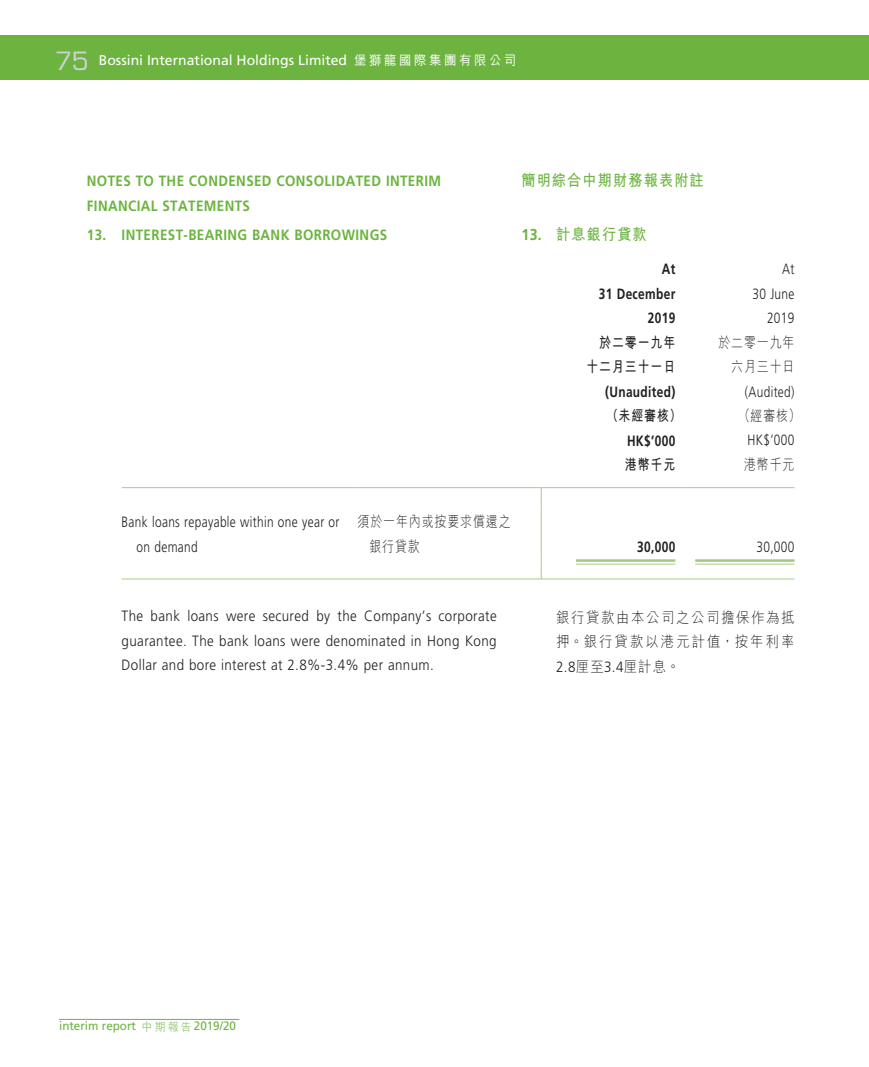
<style>
.page{position:relative;width:869px;height:1067px;background:#fff}
.page>*{position:absolute;margin:0;border:0;box-sizing:border-box;transform-origin:0 0}
._01_H1_C{font:700 15.75px "M Hei HK";letter-spacing:.08em;color:#6cb43f;scale:.9 1}
._00_txt{font:300 14.88px/24.5px "Frutiger LT Std";letter-spacing:.03em;color:#231f20;text-align:justify;scale:.9 1}
._01_H1{font:700 14.88px/24.5px "Frutiger LT Std";letter-spacing:.03em;color:#6cb43f;scale:.9 1}
._50_Table_txt{font:300 14.88px/24.5px "Frutiger LT Std";letter-spacing:.03em;color:#231f20;scale:.8 1}
._00_txt_C{font:300 14.88px/24.5px "M Hei HK";letter-spacing:.12em;color:#231f20;text-align:justify;scale:.9 1}
._50_Table_txt-2{font:700 14.88px "Frutiger LT Std";letter-spacing:.03em;color:#231f20;scale:.8 1}
._50_Table_txt-3{font:300 14.88px/24.5px "M Hei HK";letter-spacing:.08em;color:#231f20;scale:.8 1}
.tab{font:700 14.88px "M Hei HK";letter-spacing:.08em;color:#231f20;scale:.8 1}
.tab-2{font:300 14.88px "M Hei HK";letter-spacing:.08em;color:#231f20;scale:.8 1}
._50_Table_txt-4{font:700 14.88px "M Hei HK";letter-spacing:.08em;color:#231f20;scale:.8 1}
.t1{font:14px "Frutiger LT Std";color:#fff}
.t2{font:12.25px "Frutiger LT Std";color:#6cb43f;scale:.95 1}
.s1{font-family:"Eurostile LT Std";font-size:24.5px;color:#d1d2d4}
.s2{font-family:"M Hei HK";font-weight:500;font-size:13.12px}
.s3{font-family:"Frutiger LT Std"}
.s4{font-family:"M Hei HK";font-weight:300;font-size:11.38px}
</style>
<div class="page">
<div style="left:0;top:35px;width:868px;height:44px;background:#6cb43f"></div>
<hr style="left:59px;top:1019px;width:180px;height:1px;background:#6cb43f">
<hr style="left:540px;top:505px;width:1px;height:49px;background:#a5cc85">
<hr style="left:122px;top:487px;width:235px;height:1px;background:#a5cc85">
<hr style="left:357px;top:487px;width:184px;height:1px;background:#a5cc85">
<svg style="left:540px;top:487px;width:26px;height:18px"></svg>
<hr style="left:566px;top:487px;width:119px;height:1px;background:#a5cc85">
<hr style="left:685px;top:487px;width:109px;height:1px;background:#a5cc85">
<hr style="left:575px;top:559px;width:100px;height:3px;background:#a5cc85">
<hr style="left:575px;top:563px;width:100px;height:1px;background:#a5cc85">
<hr style="left:694px;top:559px;width:100px;height:3px;background:#a5cc85">
<hr style="left:694px;top:563px;width:100px;height:1px;background:#a5cc85">
<hr style="left:122px;top:578px;width:235px;height:1px;background:#a5cc85">
<hr style="left:357px;top:578px;width:183px;height:1px;background:#a5cc85">
<svg style="left:540px;top:554px;width:26px;height:25px"></svg>
<hr style="left:566px;top:578px;width:119px;height:1px;background:#a5cc85">
<hr style="left:685px;top:578px;width:109px;height:1px;background:#a5cc85">
<p class="t1" style="left:55px;top:52px;width:462px"><span class="s1">75</span> Bossini International Holdings Limited <span class="s2">堡獅龍國際集團有限公司</span></p>
<p class="_01_H1" style="left:87px;top:169px;width:395px">NOTES TO THE CONDENSED CONSOLIDATED INTERIM<br>FINANCIAL STATEMENTS</p>
<p class="_01_H1_C" style="left:521px;top:169px;width:204px">簡明綜合中期財務報表附註</p>
<p class="_01_H1" style="left:87px;top:223px;width:335px">13. INTEREST-BEARING BANK BORROWINGS</p>
<p class="_01_H1_C" style="left:521px;top:223px;width:141px"><span class="s3">13.</span> 計息銀行貸款</p>
<p class="_50_Table_txt-2" style="left:661px;top:260px;width:18px">At</p>
<p class="_50_Table_txt-2" style="left:598px;top:285px;width:97px">31 December</p>
<p class="_50_Table_txt-2" style="left:647px;top:309px;width:36px">2019</p>
<p class="tab" style="left:599px;top:331px;width:97px">於二零一九年</p>
<p class="tab" style="left:586px;top:356px;width:113px">十二月三十一日</p>
<p class="_50_Table_txt" style="left:781px;top:257px;width:17px">At</p>
<p class="_50_Table_txt" style="left:752px;top:282px;width:54px">30 June</p>
<p class="_50_Table_txt" style="left:766px;top:306px;width:36px">2019</p>
<p class="tab-2" style="left:718px;top:332px;width:97px">於二零一九年</p>
<p class="tab-2" style="left:730px;top:356px;width:81px">六月三十日</p>
<p class="_50_Table_txt-2" style="left:605px;top:383px;width:89px">(Unaudited)</p>
<p class="_50_Table_txt" style="left:744px;top:380px;width:64px">(Audited)</p>
<p class="_50_Table_txt-4" style="left:606px;top:405px;width:95px">（未經審核）</p>
<p class="_50_Table_txt-3" style="left:738px;top:403px;width:79px">（經審核）</p>
<p class="_50_Table_txt-2" style="left:626px;top:432px;width:62px">HK$’000</p>
<p class="_50_Table_txt" style="left:747px;top:428px;width:60px">HK$’000</p>
<p class="_50_Table_txt-4" style="left:624px;top:454px;width:64px">港幣千元</p>
<p class="_50_Table_txt-3" style="left:743px;top:452px;width:64px">港幣千元</p>
<p class="_50_Table_txt" style="left:136px;top:510px;width:255px;text-indent:-15px">Bank loans repayable within one year or on demand</p>
<p class="_50_Table_txt-3" style="left:369px;top:509px;width:178px;text-indent:-12px">須於一年內或按要求償還之銀行貸款</p>
<p class="_50_Table_txt-2" style="left:637px;top:538px;width:49px">30,000</p>
<p class="_50_Table_txt" style="left:756px;top:534px;width:49px">30,000</p>
<p class="_00_txt" style="left:122px;top:604px;width:418px">The bank loans were secured by the Company’s corporate guarantee. The bank loans were denominated in Hong Kong Dollar and bore interest at 2.8%-3.4% per annum.</p>
<p class="_00_txt_C" style="left:556px;top:604px;width:266px">銀行貸款由本公司之公司擔保作為抵押。銀行貸款以港元計值，按年利率<span class="s3">2.8</span>厘至<span class="s3">3.4</span>厘計息。</p>
<p class="t2" style="left:59px;top:1018px;width:188px">interim report <span class="s4">中期報告</span> 2019/20</p>
</div>
